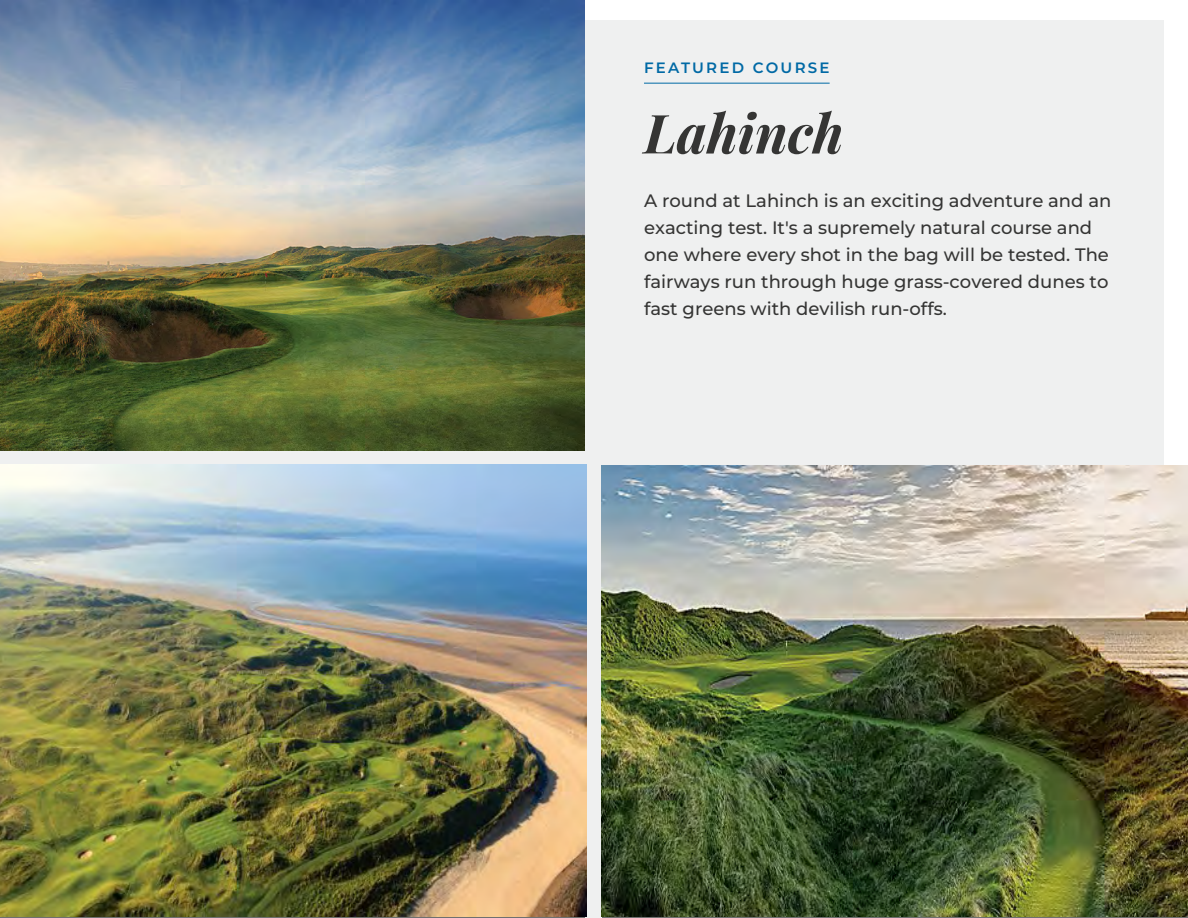
<style>
.page{position:relative;width:1188px;height:918px;background:#fff}
.page>*{position:absolute;margin:0;border:0;box-sizing:border-box;transform-origin:0 0}
.t1{font:italic 700 54px "Playfair Display";color:#353534}
.t2{font:500 18px/27px "Montserrat";color:#353534}
.t3{font:600 15px "Montserrat";letter-spacing:.15em;color:#0069a5}
</style>
<div class="page">
<div style="left:0;top:20px;width:1164px;height:898px;background:#eff0f0"></div>
<hr style="left:644px;top:83px;width:186px;height:1px;background:#0069a5">
<img style="left:0;top:1px;width:585px;height:449px">
<img style="left:601px;top:466px;width:587px;height:451px">
<img style="left:0;top:465px;width:587px;height:452px">
<p class="t3" style="left:644px;top:57px;width:187px">FEATURED COURSE</p>
<h1 class="t1" style="left:644px;top:90px;width:201px">Lahinch</h1>
<p class="t2" style="left:644px;top:187px;width:469px">A round at Lahinch is an exciting adventure and an exacting test. It's a supremely natural course and one where every shot in the bag will be tested. The fairways run through huge grass-covered dunes to fast greens with devilish run-offs.</p>
</div>
